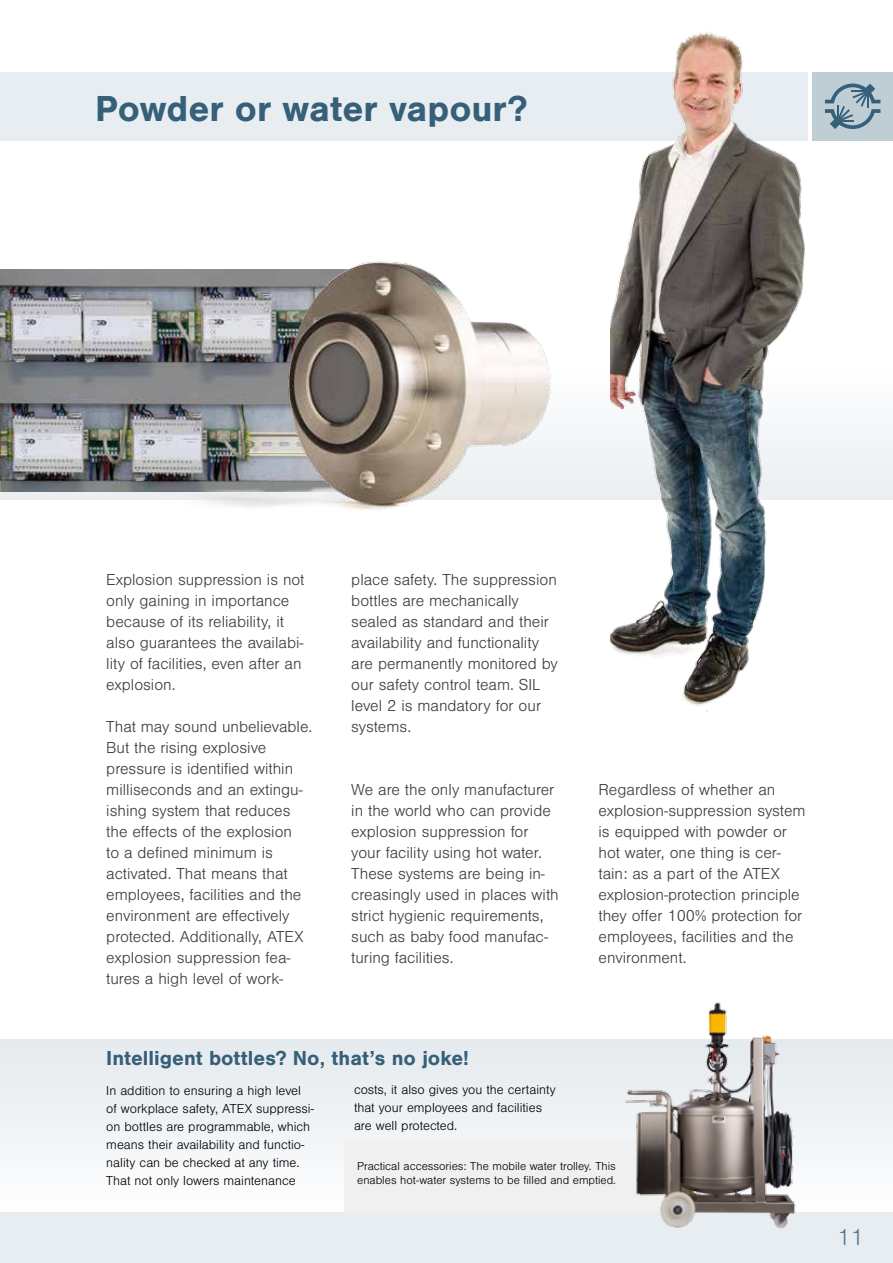
<style>
.page{position:relative;width:893px;height:1263px;background:#fff}
.page>*{position:absolute;margin:0;border:0;box-sizing:border-box;transform-origin:0 0}
.t1{font:700 37.5px "Nimbus San";color:#365f79}
.t2{font:300 24px "Nimbus San";color:#5a7b94}
.t3{font:700 21px "Nimbus San";color:#365f79}
.t4{font:300 16.5px/21px "Nimbus San";color:#3c3c3b}
.t5{font:300 13.5px/18px "Nimbus San";color:#000}
.t6{font:300 12px/14.4px "Nimbus San";color:#000}
</style>
<div class="page">
<div style="left:0;top:72px;width:808px;height:68px;background:#e8edf2"></div>
<hr style="left:0;top:72px;width:1px;height:68px;background:#365f79">
<div style="left:812px;top:72px;width:81px;height:68px;background:#bfcdd5"></div>
<div style="left:0;top:1212px;width:893px;height:51px;background:#e8edf2"></div>
<div style="left:0;top:1040px;width:893px;height:172px;background:linear-gradient(to bottom,#e4e9ed,#fdfefe)"></div>
<div style="left:0;top:366px;width:893px;height:134px;background:#f3f5f7"></div>
<svg style="left:858px;top:84px;width:22px;height:45px"></svg>
<img style="left:0;top:269px;width:157px;height:223px">
<img style="left:157px;top:261px;width:430px;height:249px">
<img style="left:610px;top:32px;width:248px;height:680px">
<div style="left:344px;top:1140px;width:373px;height:72px;background:#f0f0f0"></div>
<img style="left:621px;top:1002px;width:180px;height:226px">
<h1 class="t1" style="left:95px;top:88px;width:434px">Powder or water vapour?</h1>
<p class="t4" style="left:106px;top:570px;width:200px">Explosion suppression is not only gaining in importance because of its reliability, it also guarantees the availabi&shy;lity of facilities, even after an explosion.</p>
<p class="t4" style="left:106px;top:717px;width:207px">That may sound unbelievable.<br>But the rising explosive pressure is identified within milliseconds and an extingu&shy;ishing system that reduces the effects of the explosion<br>to a defined minimum is activated. That means that employees, facilities and the environment are effectively protected. Additionally, ATEX explosion suppression fea&shy;tures a high level of work-</p>
<p class="t4" style="left:351px;top:570px;width:208px">place safety. The suppression bottles are mechanically sealed as standard and their availability and functionality are permanently monitored by our safety control team. SIL level 2 is mandatory for our systems.</p>
<p class="t4" style="left:351px;top:780px;width:209px">We are the only manufacturer in the world who can provide explosion suppression for your facility using hot water.<br>These systems are being in&shy;creasingly used in places with strict hygienic requirements, such as baby food manufac&shy;turing facilities.</p>
<p class="t4" style="left:598px;top:780px;width:209px">Regardless of whether an explosion-suppression system is equipped with powder or hot water, one thing is cer&shy;tain: as a part of the ATEX explosion-protection principle they offer 100% protection for employees, facilities and the environment.</p>
<p class="t3" style="left:106px;top:1047px;width:364px">Intelligent bottles? No, that’s no joke!</p>
<p class="t5" style="left:106px;top:1081px;width:209px">In addition to ensuring a high level of workplace safety, ATEX suppressi&shy;on bottles are programmable, which means their availability and functio&shy;nality can be checked at any time.<br>That not only lowers maintenance</p>
<p class="t5" style="left:354px;top:1080px;width:203px">costs, it also gives you the certainty that your employees and facilities are well protected.</p>
<p class="t6" style="left:357px;top:1159px;width:260px">Practical accessories: The mobile water trolley. This enables hot-water systems to be filled and emptied.</p>
<h2 class="t2" style="left:837px;top:1225px;width:28px">11</h2>
</div>
